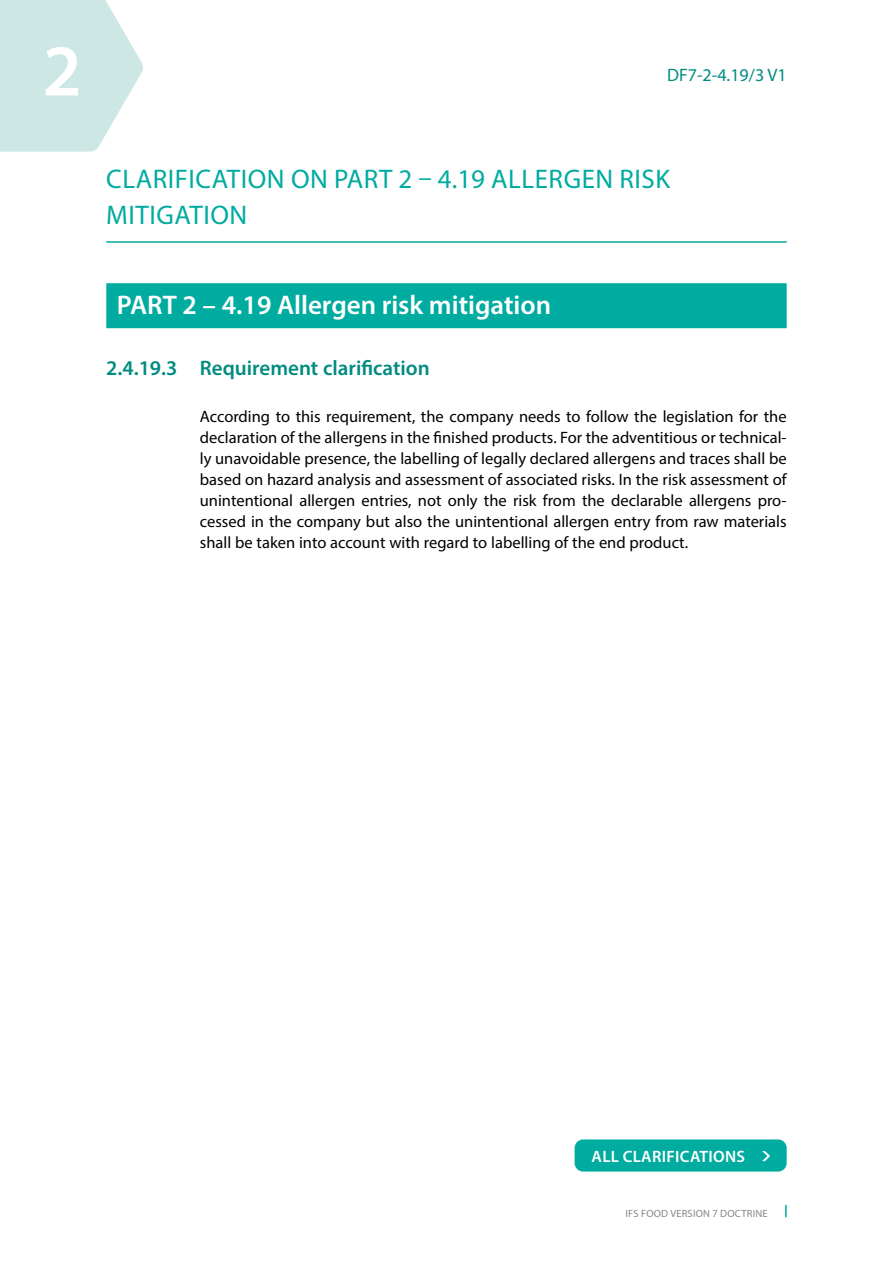
<style>
.page{position:relative;width:893px;height:1263px;background:#fff}
.page>*{position:absolute;margin:0;border:0;box-sizing:border-box;transform-origin:0 0}
.t1{font:600 73.5px "Myriad Pro";color:#fff}
.t2{font:27px/36px "Myriad Pro";letter-spacing:.02em;color:#00ab9f}
.t3{font:600 27px "Myriad Pro";color:#fff}
.t4{font:600 21px "Myriad Pro";color:#008c80}
.t5{font:18px "Myriad Pro";color:#008c80}
.t6{font:16.5px/21px "Myriad Pro";color:#000;text-align:justify}
.t7{font:600 16.5px "Myriad Pro";letter-spacing:.02em;color:#fff}
.t8{font:10.5px "Myriad Pro";letter-spacing:.02em;color:#878787}
</style>
<div class="page">
<svg style="left:0;top:0;width:143px;height:152px;background:#d4eae7"></svg>
<svg style="left:785px;top:1205px;width:2px;height:12px"></svg>
<div style="left:575px;top:1139px;width:212px;height:32px;background:#00ab9f;border-radius:9px"></div>
<svg style="left:762px;top:1151px;width:8px;height:10px"></svg>
<hr style="left:106px;top:241px;width:681px;height:2px;background:#00ab9f">
<div style="left:106px;top:283px;width:681px;height:45px;background:#00ab9f"></div>
<h1 class="t1" style="left:42px;top:24px;width:41px">2</h1>
<p class="t5" style="left:667px;top:64px;width:121px">DF7-2-4.19/3 V1</p>
<h2 class="t2" style="left:106px;top:161px;width:565px">CLARIFICATION ON PART 2 – 4.19 ALLERGEN RISK<br>MITIGATION</h2>
<h2 class="t3" style="left:117px;top:288px;width:436px">PART 2 – 4.19 Allergen risk mitigation</h2>
<p class="t4" style="left:106px;top:355px;width:325px">2.4.19.3 Requirement clarification</p>
<p class="t6" style="left:200px;top:405px;width:588px">According to this requirement, the company needs to follow the legislation for the declaration of the allergens in the finished products. For the adventitious or technical&shy;ly unavoidable presence, the labelling of legally declared allergens and traces shall be based on hazard analysis and assessment of associated risks. In the risk assessment of unintentional allergen entries, not only the risk from the declarable allergens pro&shy;cessed in the company but also the unintentional allergen entry from raw materials shall be taken into account with regard to labelling of the end product.</p>
<p class="t7" style="left:591px;top:1146px;width:155px">ALL CLARIFICATIONS</p>
<p class="t8" style="left:625px;top:1207px;width:144px">IFS FOOD VERSION 7 DOCTRINE</p>
</div>
